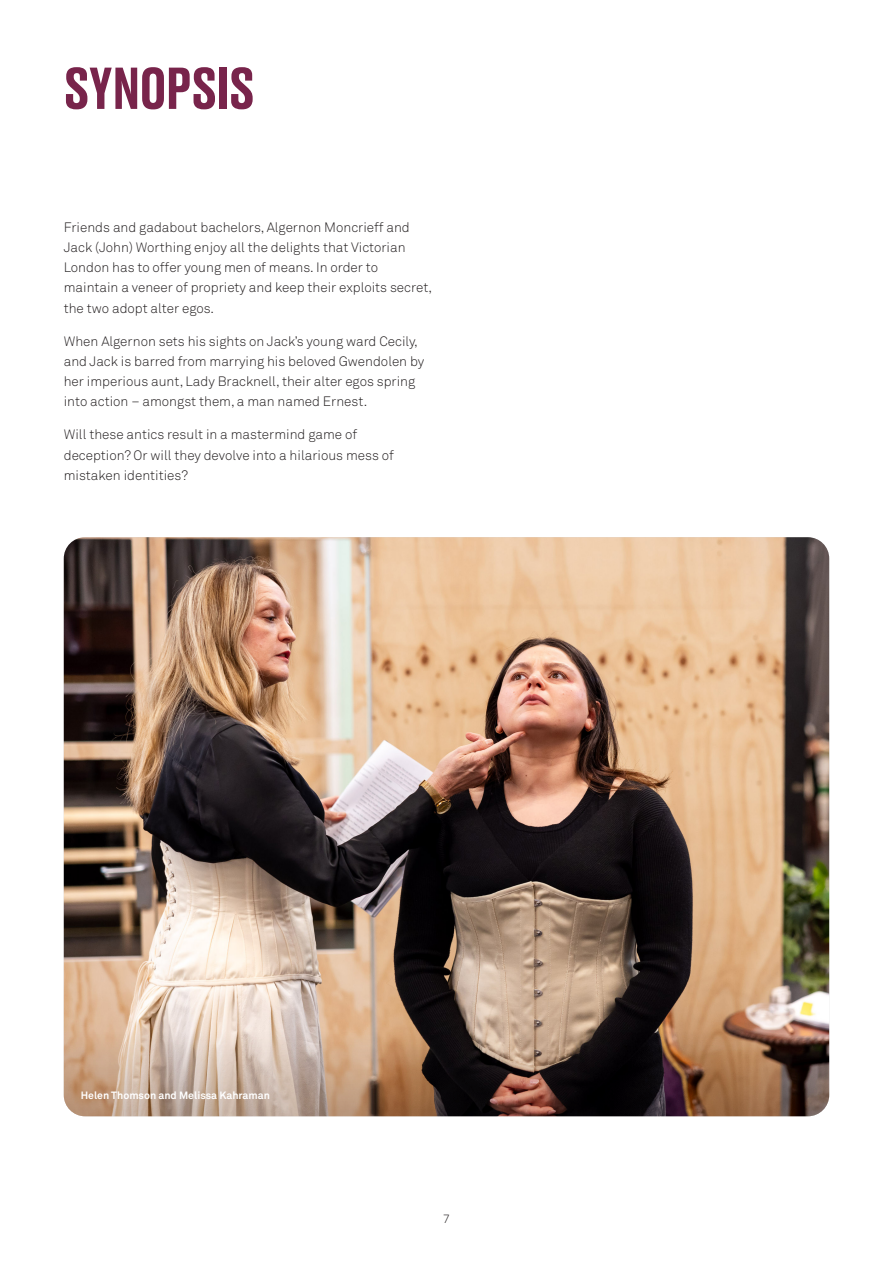
<style>
.page{position:relative;width:893px;height:1263px;background:#fff}
.page>*{position:absolute;margin:0;border:0;box-sizing:border-box;transform-origin:0 0}
.PAGE_HEADER{font:500 55.5px "Druk Text";letter-spacing:-.01em;color:#78244b}
.BODY{font:300 13.5px/20.2px "Akkurat Std";color:#231f20}
.t1{font:300 12px "Akkurat Std";color:#231f20}
.IMAGE_CAPTIONS{font:700 10.5px "Akkurat Std";color:#fff}
</style>
<div class="page">
<img style="left:64px;top:537px;width:765px;height:579px">
<img style="left:64px;top:606px;width:765px;height:510px;border-radius:21px">
<div style="left:0;top:886px;width:400px;height:377px;background:#231f20;opacity:.15"></div>
<p class="PAGE_HEADER" style="left:64px;top:46px;width:192px">SYNOPSIS</p>
<p class="BODY" style="left:64px;top:217px;width:370px">Friends and gadabout bachelors, Algernon Moncrieff and Jack (John) Worthing enjoy all the delights that Victorian London has to offer young men of means. In order to maintain a veneer of propriety and keep their exploits secret, the two adopt alter egos.</p>
<p class="BODY" style="left:64px;top:331px;width:362px">When Algernon sets his sights on Jack’s young ward Cecily, and Jack is barred from marrying his beloved Gwendolen by her imperious aunt, Lady Bracknell, their alter egos spring into action – amongst them, a man named Ernest.</p>
<p class="BODY" style="left:64px;top:425px;width:332px">Will these antics result in a mastermind game of deception? Or will they devolve into a hilarious mess of mistaken identities?</p>
<p class="IMAGE_CAPTIONS" style="left:81px;top:1089px;width:191px">Helen Thomson and Melissa Kahraman</p>
<p class="t1" style="left:443px;top:1211px;width:8px">7</p>
</div>
